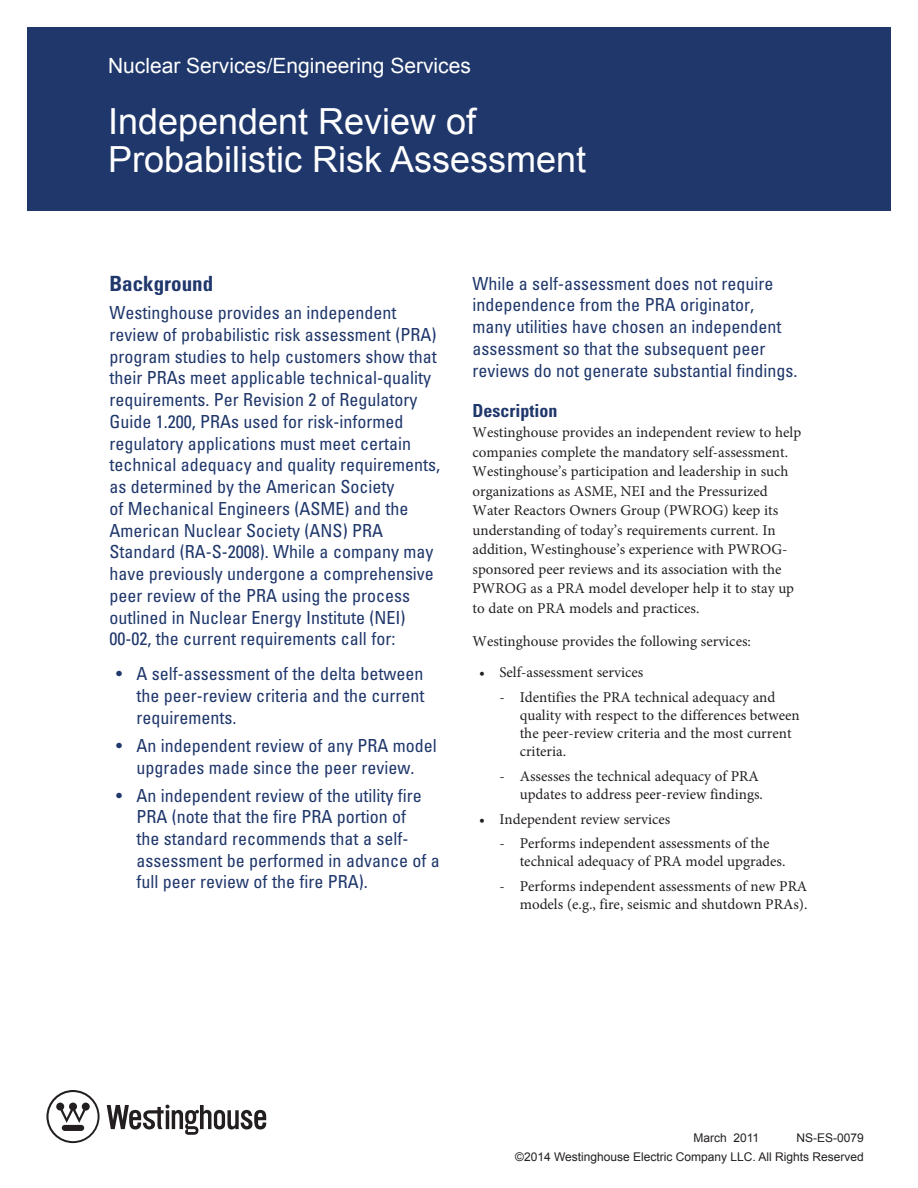
<style>
.page{position:relative;width:918px;height:1188px;background:#fff}
.page>*{position:absolute;margin:0;border:0;box-sizing:border-box;transform-origin:0 0}
.t1{font:36px "Arial";color:#fff}
.Cost_Center{font:21px "Arial";color:#fff}
.GREEN_TITLE{font:700 condensed 21px "Univers LT Std";color:#1f376b}
.GREEN_BODY_COPY{font:condensed 18px/21.8px "Univers";color:#1f376b}
.BLUE_TITLES{font:700 condensed 18px "Univers LT Std";color:#1f376b}
.BODY_COPY{font:15px/19.5px "Minion Pro";color:#231f20}
.Flysheet_Number{font:12px "Arial";color:#231f20}
</style>
<div class="page">
<div style="left:27px;top:27px;width:864px;height:184px;background:#1f376b"></div>
<svg style="left:46px;top:1090px;width:54px;height:53px"></svg>
<svg style="left:107px;top:1105px;width:159px;height:30px"></svg>
<p class="Cost_Center" style="left:108px;top:52px;width:364px">Nuclear Services/Engineering Services</p>
<p class="t1" style="left:108px;top:98px;width:370px">Independent Review of</p>
<p class="t1" style="left:108px;top:135px;width:480px">Probabilistic Risk Assessment</p>
<p class="GREEN_TITLE" style="left:110px;top:270px;width:105px">Background</p>
<p class="GREEN_BODY_COPY" style="left:110px;top:302px;width:332px">Westinghouse provides an independent review of probabilistic risk assessment (PRA) program studies to help customers show that their PRAs meet applicable technical-quality requirements. Per Revision 2 of Regulatory Guide 1.200, PRAs used for risk-informed regulatory applications must meet certain technical adequacy and quality requirements, as determined by the American Society<br>of Mechanical Engineers (ASME) and the American Nuclear Society (ANS) PRA Standard (RA-S-2008). While a company may have previously undergone a comprehensive peer review of the PRA using the process outlined in Nuclear Energy Institute (NEI)<br>00-02, the current requirements call for:</p>
<p class="GREEN_BODY_COPY" style="left:136px;top:663px;width:289px;text-align:justify;text-indent:-20px">• A self-assessment of the delta between the peer-review criteria and the current requirements.</p>
<p class="GREEN_BODY_COPY" style="left:116px;top:734px;width:322px;text-align:center">• An independent review of any PRA model upgrades made since the peer review.</p>
<p class="GREEN_BODY_COPY" style="left:136px;top:784px;width:305px;text-indent:-20px">• An independent review of the utility fire PRA (note that the fire PRA portion of<br>the standard recommends that a self&shy;assessment be performed in advance of a full peer review of the fire PRA).</p>
<p class="GREEN_BODY_COPY" style="left:472px;top:272px;width:326px">While a self-assessment does not require independence from the PRA originator, many utilities have chosen an independent assessment so that the subsequent peer reviews do not generate substantial findings.</p>
<p class="BLUE_TITLES" style="left:472px;top:400px;width:86px">Description</p>
<p class="BODY_COPY" style="left:472px;top:423px;width:330px">Westinghouse provides an independent review to help companies complete the mandatory self-assessment.<br>Westinghouse’s participation and leadership in such organizations as ASME, NEI and the Pressurized Water Reactors Owners Group (PWROG) keep its understanding of today’s requirements current. In addition, Westinghouse’s experience with PWROG&shy;sponsored peer reviews and its association with the PWROG as a PRA model developer help it to stay up to date on PRA models and practices.</p>
<p class="BODY_COPY" style="left:472px;top:631px;width:280px">Westinghouse provides the following services:</p>
<p class="BODY_COPY" style="left:479px;top:663px;width:166px">• Self-assessment services</p>
<p class="BODY_COPY" style="left:520px;top:688px;width:282px;line-height:18px;text-indent:-20px">- Identifies the PRA technical adequacy and quality with respect to the differences between the peer-review criteria and the most current criteria.</p>
<p class="BODY_COPY" style="left:500px;top:767px;width:265px;line-height:18px;text-align:right">- Assesses the technical adequacy of PRA updates to address peer-review findings.</p>
<p class="BODY_COPY" style="left:479px;top:809px;width:193px">• Independent review services</p>
<p class="BODY_COPY" style="left:520px;top:835px;width:267px;line-height:18px;text-indent:-20px">- Performs independent assessments of the technical adequacy of PRA model upgrades.</p>
<p class="BODY_COPY" style="left:500px;top:877px;width:310px;line-height:18px;text-align:right">- Performs independent assessments of new PRA models (e.g., fire, seismic and shutdown PRAs).</p>
<p class="Flysheet_Number" style="left:693px;top:1130px;width:67px">March 2011</p>
<p class="Flysheet_Number" style="left:797px;top:1130px;width:69px">NS-ES-0079</p>
<p class="Flysheet_Number" style="left:515px;top:1149px;width:350px">©2014 Westinghouse Electric Company LLC. All Rights Reserved</p>
</div>
